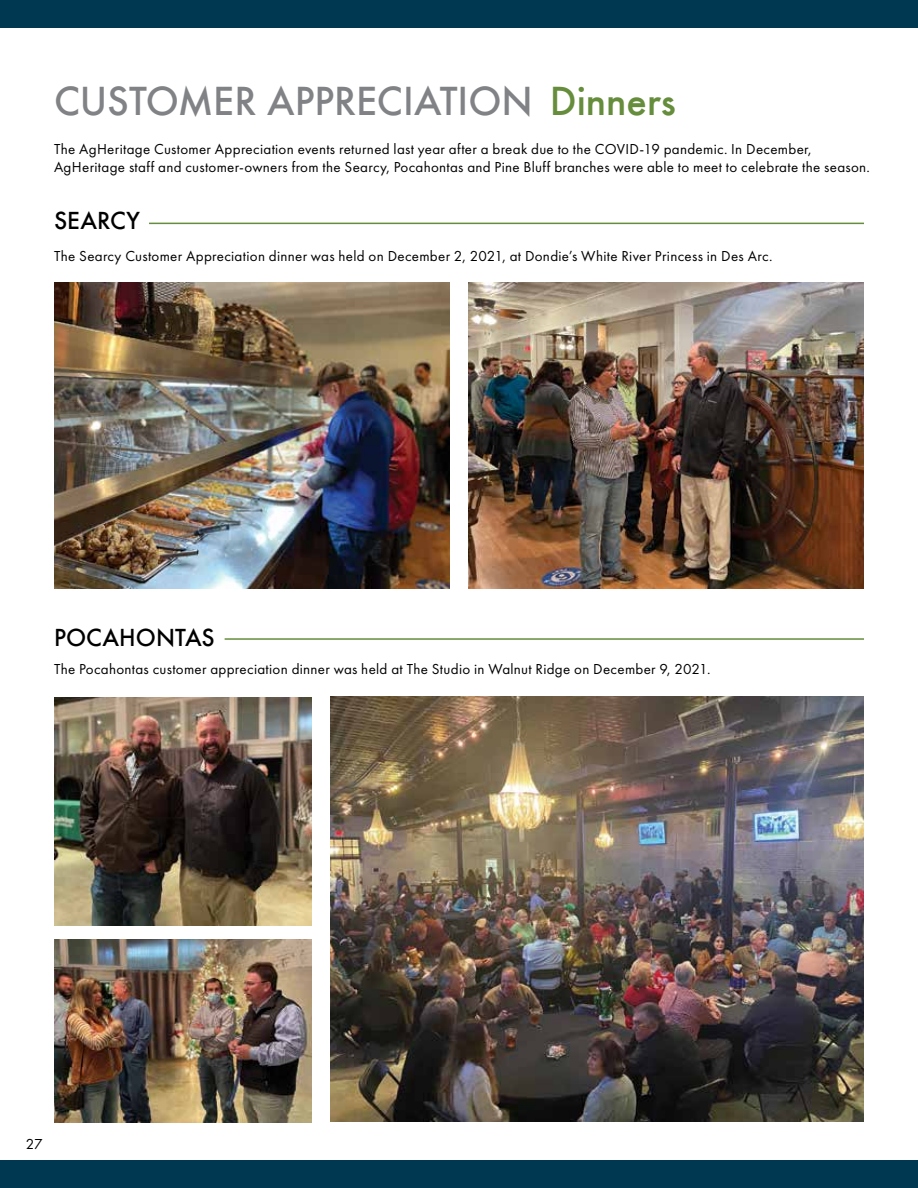
<style>
.page{position:relative;width:918px;height:1188px;background:#fff}
.page>*{position:absolute;margin:0;border:0;box-sizing:border-box;transform-origin:0 0}
.t1{font:500 42px "Futura";color:#808285}
.t2{font:500 25.5px "Futura";letter-spacing:.005em;color:#000}
.t3{font:15px/18px "Futura PT";letter-spacing:.02em;color:#000}
.s1{color:#658d3c}
</style>
<div class="page">
<div style="left:0;top:1160px;width:918px;height:28px;background:#003852"></div>
<div style="left:0;top:0;width:918px;height:28px;background:#003852"></div>
<hr style="left:149px;top:223px;width:715px;height:1px;background:#658d3c">
<hr style="left:225px;top:638px;width:639px;height:2px;background:#658d3c">
<img style="left:54px;top:283px;width:396px;height:306px">
<img style="left:468px;top:283px;width:396px;height:306px">
<img style="left:54px;top:940px;width:258px;height:182px">
<img style="left:330px;top:697px;width:534px;height:424px">
<img style="left:54px;top:698px;width:258px;height:227px">
<h1 class="t1" style="left:54px;top:77px;width:623px">CUSTOMER APPRECIATION <span class="s1">Dinners</span></h1>
<p class="t3" style="left:54px;top:140px;width:817px">The AgHeritage Customer Appreciation events returned last year after a break due to the COVID-19 pandemic. In December,<br>AgHeritage staff and customer-owners from the Searcy, Pocahontas and Pine Bluff branches were able to meet to celebrate the season.</p>
<h2 class="t2" style="left:54px;top:206px;width:88px">SEARCY</h2>
<p class="t3" style="left:54px;top:247px;width:720px">The Searcy Customer Appreciation dinner was held on December 2, 2021, at Dondie’s White River Princess in Des Arc.</p>
<h2 class="t2" style="left:54px;top:623px;width:162px">POCAHONTAS</h2>
<p class="t3" style="left:54px;top:659px;width:658px">The Pocahontas customer appreciation dinner was held at The Studio in Walnut Ridge on December 9, 2021.</p>
<p class="t3" style="left:26px;top:1135px;width:19px">27</p>
</div>
